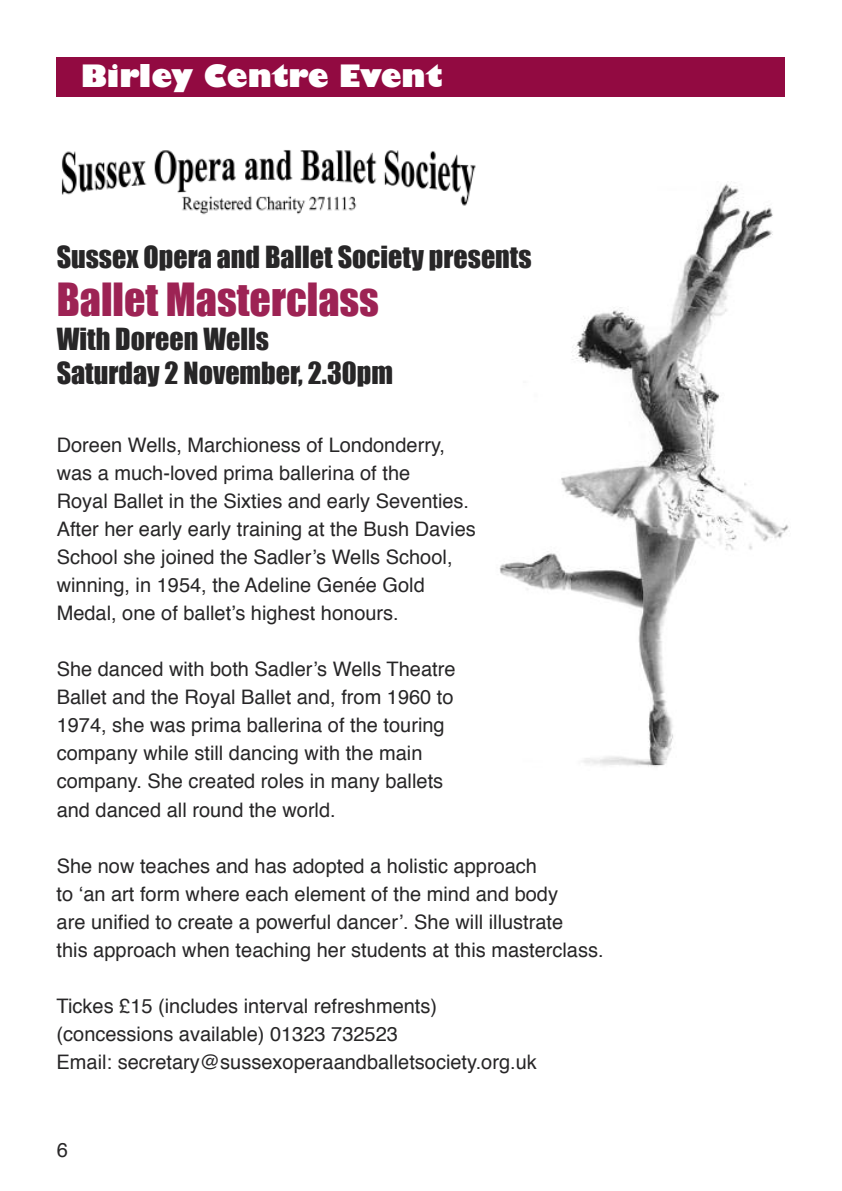
<style>
.page{position:relative;width:842px;height:1191px;background:#fff}
.page>*{position:absolute;margin:0;border:0;box-sizing:border-box;transform-origin:0 0}
.t1{font:42px "Impact";color:#9d2354}
.t2{font:800 30px "Gill Sans";color:#fff}
.t3{font:28px/34px "Impact";color:#272627}
.t4{font:20px/28px "Helvetica";color:#272627}
</style>
<div class="page">
<img style="left:499px;top:181px;width:290px;height:586px">
<div style="left:57px;top:57px;width:728px;height:39px;background:#920a41"></div>
<img style="left:61px;top:150px;width:415px;height:65px">
<h2 class="t2" style="left:81px;top:58px;width:363px">Birley Centre Event</h2>
<h3 class="t3" style="left:57px;top:240px;width:476px">Sussex Opera and Ballet Society presents</h3>
<h1 class="t1" style="left:57px;top:274px;width:324px">Ballet Masterclass</h1>
<h3 class="t3" style="left:57px;top:322px;width:338px">With Doreen Wells<br>Saturday 2 November, 2.30pm</h3>
<p class="t4" style="left:57px;top:433px;width:421px">Doreen Wells, Marchioness of Londonderry, was a much-loved prima ballerina of the<br>Royal Ballet in the Sixties and early Seventies.<br>After her early early training at the Bush Davies School she joined the Sadler’s Wells School, winning, in 1954, the Adeline Genée Gold Medal, one of ballet’s highest honours.</p>
<p class="t4" style="left:57px;top:657px;width:400px">She danced with both Sadler’s Wells Theatre Ballet and the Royal Ballet and, from 1960 to 1974, she was prima ballerina of the touring company while still dancing with the main company. She created roles in many ballets and danced all round the world.</p>
<p class="t4" style="left:57px;top:853px;width:548px">She now teaches and has adopted a holistic approach<br>to ‘an art form where each element of the mind and body<br>are unified to create a powerful dancer’. She will illustrate<br>this approach when teaching her students at this masterclass.</p>
<p class="t4" style="left:57px;top:993px;width:482px">Tickes £15 (includes interval refreshments) (concessions available) 01323 732523<br>Email: secretary@sussexoperaandballetsociety.org.uk</p>
<p class="t4" style="left:57px;top:1137px;width:13px">6</p>
</div>
